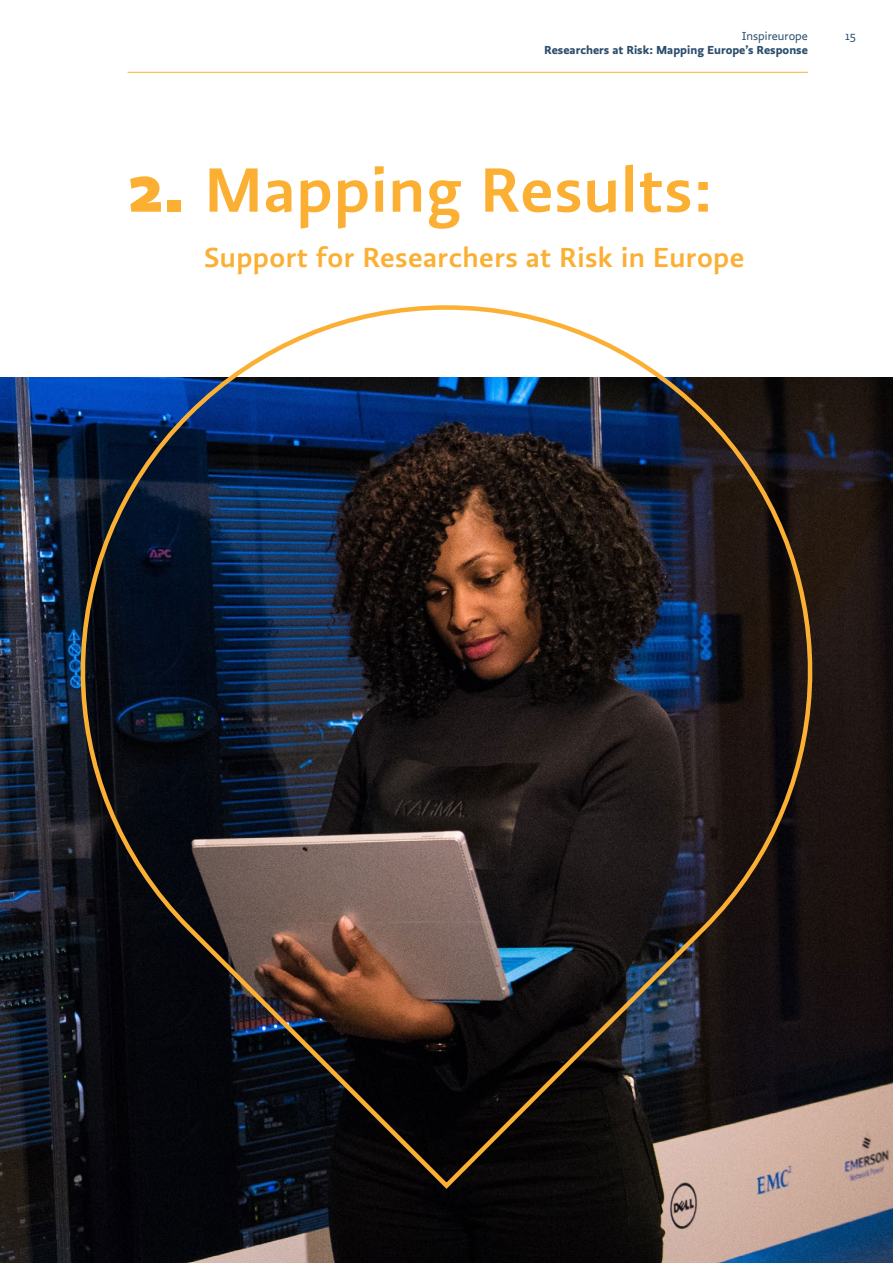
<style>
.page{position:relative;width:893px;height:1263px;background:#fff}
.page>*{position:absolute;margin:0;border:0;box-sizing:border-box;transform-origin:0 0}
.Section_Head{font:500 64.5px "Ratio";letter-spacing:.015em;color:#fbb033}
.t1{font:500 28.5px "Ratio";letter-spacing:.015em;color:#fbb033}
.t2{font:700 12px "Ratio";color:#2b4e6d}
.t3{font:12px "Ratio";color:#2b4e6d}
.s1{font-weight:800}
</style>
<div class="page">
<img style="left:0;top:377px;width:893px;height:886px">
<img style="left:47px;top:305px;width:805px;height:887px">
<hr style="left:128px;top:72px;width:680px;height:1px;background:#fbb033">
<p class="t3" style="left:742px;top:29px;width:68px">Inspireurope</p>
<p class="t2" style="left:544px;top:43px;width:265px">Researchers at Risk: Mapping Europe’s Response</p>
<p class="t3" style="left:845px;top:29px;width:12px">15</p>
<p class="Section_Head" style="left:128px;top:152px;width:587px"><span class="s1">2.</span> Mapping Results:</p>
<p class="t1" style="left:204px;top:241px;width:542px">Support for Researchers at Risk in Europe</p>
</div>
